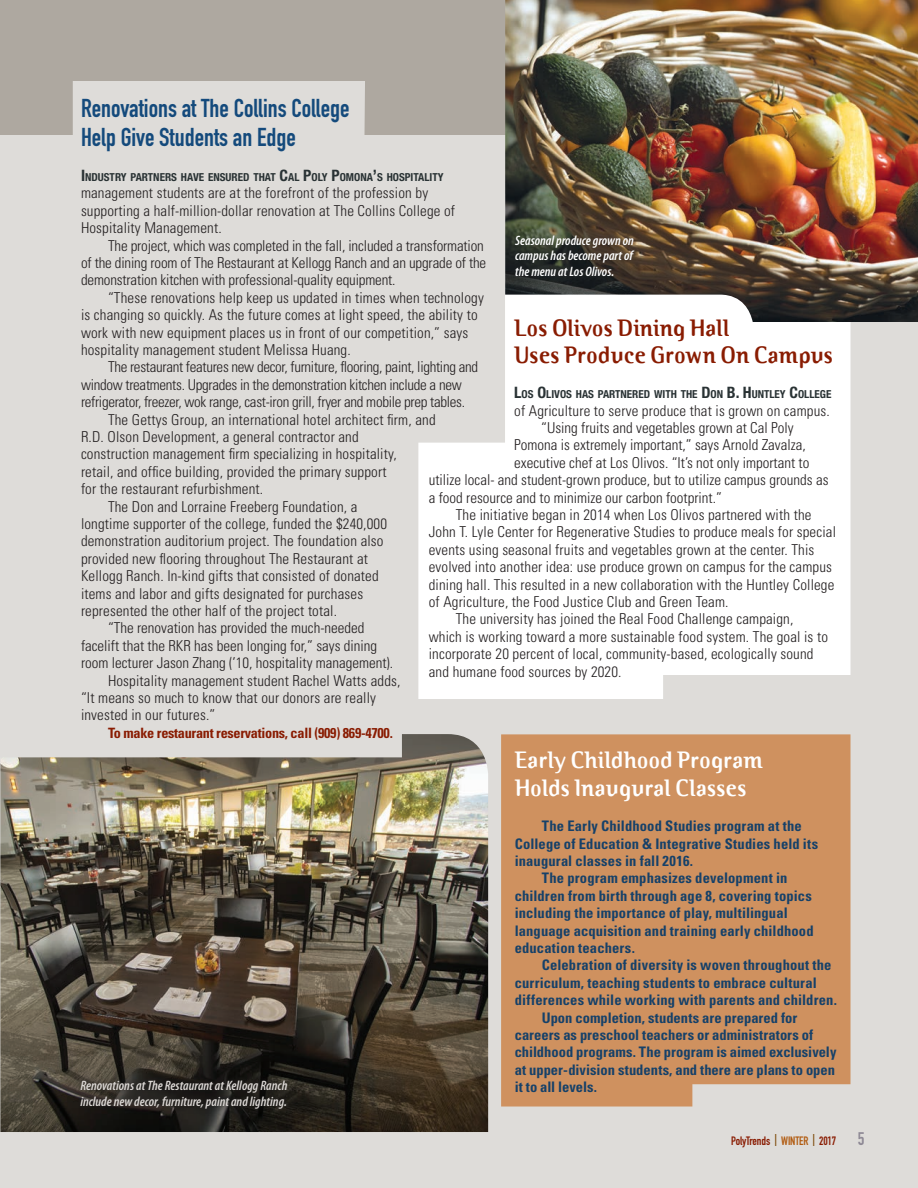
<style>
.page{position:relative;width:918px;height:1188px;background:#fff}
.page>*{position:absolute;margin:0;border:0;box-sizing:border-box;transform-origin:0 0}
.t1{font:25.5px "DIN Engschrift Std";color:#144a7c}
.t2{font:700 24px "Binary ITC";letter-spacing:-.005em;color:#891c02}
.t3{font:700 24px/28.5px "Binary ITC";letter-spacing:-.005em;color:#fff}
.t4{font:300 condensed 15px/17.4px "Univers LT Std";letter-spacing:.01em;color:#231f20}
.t5{font:300 condensed 15px/17.4px "Univers LT Std";letter-spacing:-.02em;color:#231f20}
.t6{font:300 condensed 15px/17.4px "Univers LT Std";letter-spacing:-.01em;color:#231f20}
.t7{font:700 condensed 14.55px/17.4px "Univers LT Std";letter-spacing:.01em;color:#164169}
.t8{font:700 condensed 14.25px "Univers LT Std";letter-spacing:-.02em;color:#891c02}
.t9{font:italic 600 condensed 13.65px "Myriad Pro";color:#dcd8d5}
.t10{font:italic 600 condensed 13.65px/15.8px "Myriad Pro";color:#fff;text-align:justify}
.t11{font:12px "DIN Engschrift Std";letter-spacing:-.01em;color:#891c02}
.t12{font:700 condensed 10.95px "Helvetica Neue LT Std";color:#293234}
.s1{font-size:15.75px}
.s2{color:#794400}
.s3{color:#b15b10}
.s4{font-size:18px;color:#8e8995}
</style>
<div class="page">
<div style="left:0;top:32px;width:918px;height:1156px;background:#dedcd9"></div>
<div style="left:501px;top:734px;width:349px;height:373px;background:#cf915f"></div>
<img style="left:0;top:734px;width:488px;height:398px">
<svg style="left:418px;top:322px;width:432px;height:377px;fill:#fff"></svg>
<svg style="left:0;top:0;width:505px;height:135px;fill:#aea8a0"></svg>
<img style="left:505px;top:0;width:413px;height:322px">
<svg style="left:73px;top:1073px;width:222px;height:43px"></svg>
<p class="t1" style="left:81px;top:93px;width:270px">Renovations at The Collins College</p>
<p class="t1" style="left:81px;top:122px;width:216px">Help Give Students an Edge</p>
<p class="t12" style="left:81px;top:171px;width:364px"><span class="s1">I</span> NDUSTRY PARTNERS HAVE ENSURED THAT <span class="s1">C</span>AL <span class="s1">P</span>OLY <span class="s1">P</span>OMONA<span class="s1">’</span>S HOSPITALITY</p>
<p class="t4" style="left:81px;top:184px;width:376px">management students are at the forefront of the profession by supporting a half-million-dollar renovation at The Collins College of<br>Hospitality Management.</p>
<p class="t6" style="left:81px;top:237px;width:407px;text-indent:27px">The project, which was completed in the fall, included a transformation of the dining room of The Restaurant at Kellogg Ranch and an upgrade of the demonstration kitchen with professional-quality equipment.</p>
<p class="t4" style="left:81px;top:289px;width:404px;text-indent:27px">“These renovations help keep us updated in times when technology is changing so quickly. As the future comes at light speed, the ability to work with new equipment places us in front of our competition,” says hospitality management student Melissa Huang.</p>
<p class="t5" style="left:81px;top:358px;width:399px;text-indent:27px">The restaurant features new decor, furniture, flooring, paint, lighting and window treatments. Upgrades in the demonstration kitchen include a new refrigerator, freezer, wok range, cast-iron grill, fryer and mobile prep tables.</p>
<p class="t4" style="left:81px;top:411px;width:356px;text-indent:27px">The Gettys Group, an international hotel architect firm, and R.D. Olson Development, a general contractor and<br>construction management firm specializing in hospitality,<br>retail, and office building, provided the primary support<br>for the restaurant refurbishment.</p>
<p class="t4" style="left:81px;top:498px;width:308px;text-indent:27px">The Don and Lorraine Freeberg Foundation, a longtime supporter of the college, funded the $240,000 demonstration auditorium project. The foundation also provided new flooring throughout The Restaurant at Kellogg Ranch. In-kind gifts that consisted of donated items and labor and gifts designated for purchases represented the other half of the project total.</p>
<p class="t4" style="left:81px;top:619px;width:314px;text-indent:27px">“The renovation has provided the much-needed facelift that the RKR has been longing for,” says dining room lecturer Jason Zhang (’10, hospitality management).</p>
<p class="t4" style="left:81px;top:672px;width:321px;text-indent:27px">Hospitality management student Rachel Watts adds, “It means so much to know that our donors are really invested in our futures.”</p>
<p class="t8" style="left:108px;top:724px;width:286px">To make restaurant reservations, call (909) 869-4700.</p>
<p class="t10" style="left:515px;top:233px;width:120px">Seasonal produce grown on campus has become part of the menu at Los Olivos.</p>
<p class="t2" style="left:514px;top:313px;width:217px">Los Olivos Dining Hall</p>
<p class="t2" style="left:514px;top:340px;width:320px">Uses Produce Grown On Campus</p>
<p class="t12" style="left:514px;top:388px;width:319px"><span class="s1">L</span>OS <span class="s1">O</span>LIVOS HAS PARTNERED WITH THE <span class="s1">D</span>ON <span class="s1">B. H</span>UNTLEY <span class="s1">C</span>OLLEGE</p>
<p class="t4" style="left:514px;top:402px;width:317px">of Agriculture to serve produce that is grown on campus.</p>
<p class="t4" style="left:541px;top:419px;width:254px">“Using fruits and vegetables grown at Cal Poly</p>
<p class="t4" style="left:514px;top:436px;width:293px">Pomona is extremely important,” says Arnold Zavalza,</p>
<p class="t4" style="left:514px;top:454px;width:297px">executive chef at Los Olivos. “It’s not only important to</p>
<p class="t4" style="left:429px;top:471px;width:401px">utilize local- and student-grown produce, but to utilize campus grounds as</p>
<p class="t4" style="left:429px;top:489px;width:295px">a food resource and to minimize our carbon footprint.”</p>
<p class="t4" style="left:429px;top:506px;width:409px;text-indent:27px">The initiative began in 2014 when Los Olivos partnered with the John T. Lyle Center for Regenerative Studies to produce meals for special events using seasonal fruits and vegetables grown at the center. This evolved into another idea: use produce grown on campus for the campus dining hall. This resulted in a new collaboration with the Huntley College of Agriculture, the Food Justice Club and Green Team.</p>
<p class="t4" style="left:429px;top:610px;width:401px;text-indent:27px">The university has joined the Real Food Challenge campaign, which is working toward a more sustainable food system. The goal is to incorporate 20 percent of local, community-based, ecologically sound and humane food sources by 2020.</p>
<p class="t3" style="left:515px;top:745px;width:250px">Early Childhood Program<br>Holds Inaugural Classes</p>
<p class="t7" style="left:515px;top:817px;width:305px;text-indent:27px">The Early Childhood Studies program at the<br>College of Education &amp; Integrative Studies held its inaugural classes in fall 2016.</p>
<p class="t7" style="left:515px;top:869px;width:300px;text-indent:27px">The program emphasizes development in children from birth through age 8, covering topics including the importance of play, multilingual language acquisition and training early childhood education teachers.</p>
<p class="t7" style="left:515px;top:956px;width:324px;text-indent:27px">Celebration of diversity is woven throughout the curriculum, teaching students to embrace cultural differences while working with parents and children.</p>
<p class="t7" style="left:515px;top:1009px;width:323px;text-indent:27px">Upon completion, students are prepared for careers as preschool teachers or administrators of childhood programs. The program is aimed exclusively at upper-division students, and there are plans to open</p>
<p class="t9" style="left:80px;top:1078px;width:209px">Renovations at The Restaurant at Kellogg Ranch</p>
<p class="t7" style="left:515px;top:1078px;width:84px">it to all levels.</p>
<p class="t9" style="left:80px;top:1094px;width:208px">include new decor, furniture, paint and lighting.</p>
<p class="t11" style="left:731px;top:1134px;width:135px">PolyTrends <span class="s2">|</span> <span class="s3">WINTER</span> <span class="s2">|</span> 2017 <span class="s4">5</span></p>
</div>
